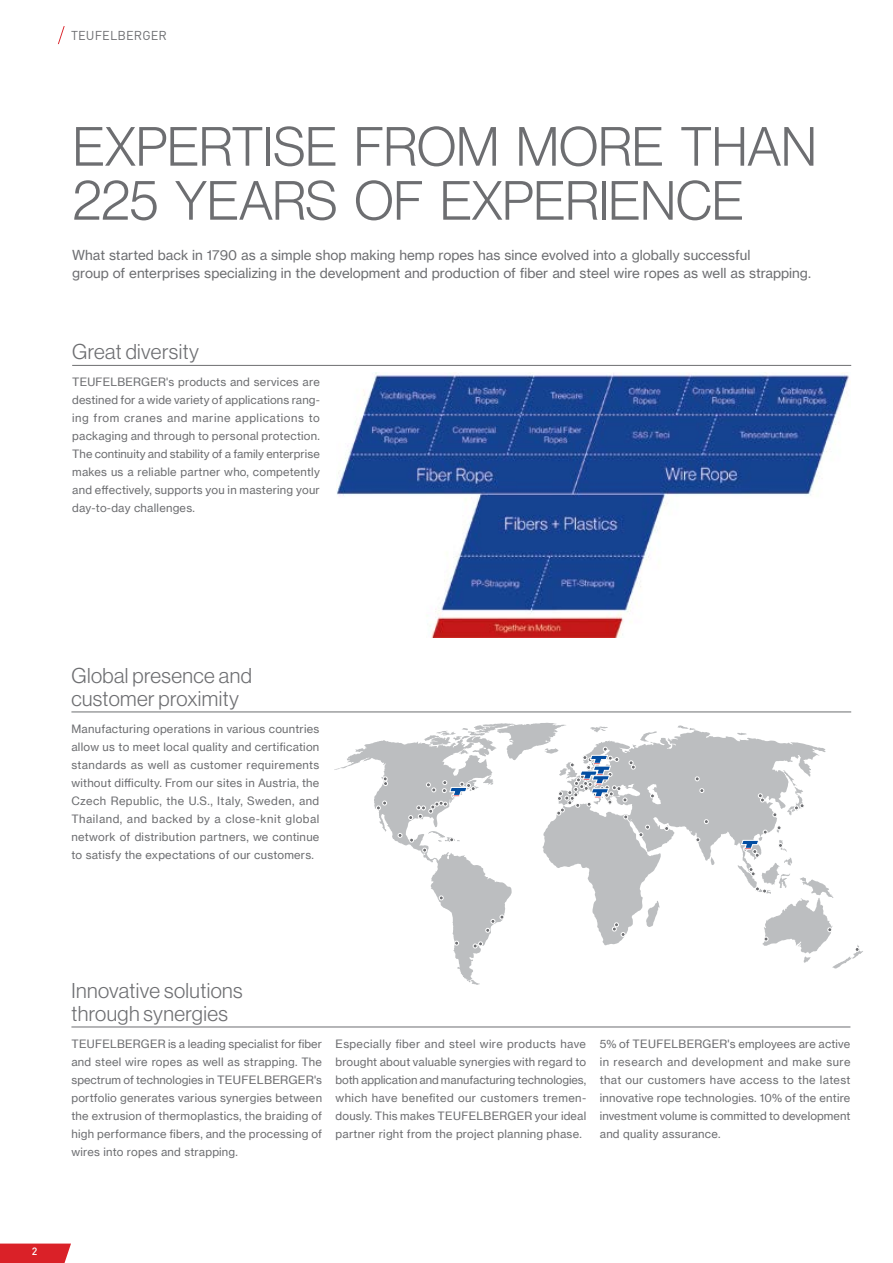
<style>
.page{position:relative;width:893px;height:1263px;background:#fff}
.page>*{position:absolute;margin:0;border:0;box-sizing:border-box;transform-origin:0 0}
.t1{font:54px/54px "N Haas Grotesk DS Pro 45 Lt";letter-spacing:-.01em;color:#6d6e71}
.t2{font:21px/22.5px "N Haas Grotesk DS Pro 45 Lt";letter-spacing:.02em;color:#6d6e71}
.t3{font:13.5px/18px "N Haas Grotesk TX Pro 55 Rg";color:#6d6e71}
.t4{font:12.75px "DIN Pro";letter-spacing:.01em;color:#6d6e71}
.t5{font:11.25px/18px "N Haas Grotesk TX Pro 55 Rg";letter-spacing:.02em;color:#6d6e71;text-align:justify}
.t6{font:500 10.5px "DIN Pro";color:#fff}
</style>
<div class="page">
<svg style="left:0;top:1243px;width:71px;height:20px"></svg>
<svg style="left:58px;top:26px;width:7px;height:19px"></svg>
<svg style="left:334px;top:723px;width:529px;height:262px"></svg>
<svg style="left:612px;top:922px;width:13px;height:15px"></svg>
<svg style="left:473px;top:942px;width:10px;height:6px"></svg>
<svg style="left:454px;top:941px;width:5px;height:4px"></svg>
<svg style="left:486px;top:915px;width:18px;height:17px"></svg>
<svg style="left:855px;top:947px;width:4px;height:5px"></svg>
<svg style="left:828px;top:927px;width:4px;height:5px"></svg>
<svg style="left:764px;top:937px;width:4px;height:4px"></svg>
<svg style="left:755px;top:887px;width:12px;height:6px"></svg>
<svg style="left:749px;top:867px;width:6px;height:9px"></svg>
<svg style="left:778px;top:843px;width:5px;height:5px"></svg>
<svg style="left:777px;top:826px;width:4px;height:4px"></svg>
<svg style="left:773px;top:812px;width:4px;height:5px"></svg>
<svg style="left:763px;top:830px;width:4px;height:4px"></svg>
<svg style="left:794px;top:803px;width:10px;height:7px"></svg>
<svg style="left:758px;top:793px;width:7px;height:9px"></svg>
<svg style="left:383px;top:777px;width:5px;height:9px"></svg>
<svg style="left:376px;top:801px;width:11px;height:9px"></svg>
<svg style="left:398px;top:833px;width:4px;height:4px"></svg>
<svg style="left:409px;top:838px;width:5px;height:4px"></svg>
<svg style="left:700px;top:788px;width:4px;height:5px"></svg>
<svg style="left:695px;top:777px;width:4px;height:4px"></svg>
<svg style="left:704px;top:819px;width:4px;height:5px"></svg>
<svg style="left:696px;top:838px;width:4px;height:4px"></svg>
<svg style="left:664px;top:826px;width:5px;height:5px"></svg>
<svg style="left:650px;top:794px;width:5px;height:4px"></svg>
<svg style="left:639px;top:825px;width:11px;height:12px"></svg>
<svg style="left:408px;top:780px;width:67px;height:40px"></svg>
<svg style="left:741px;top:840px;width:18px;height:17px"></svg>
<svg style="left:439px;top:896px;width:4px;height:4px"></svg>
<svg style="left:449px;top:837px;width:5px;height:5px"></svg>
<svg style="left:422px;top:848px;width:5px;height:4px"></svg>
<svg style="left:557px;top:747px;width:78px;height:72px"></svg>
<hr style="left:71px;top:712px;width:780px;height:1px;background:#6d6e71">
<hr style="left:71px;top:1027px;width:779px;height:1px;background:#6d6e71">
<hr style="left:72px;top:365px;width:779px;height:1px;background:#6d6e71">
<img style="left:336px;top:373px;width:513px;height:264px">
<p class="t4" style="left:71px;top:25px;width:97px">TEUFELBERGER</p>
<h1 class="t1" style="left:73px;top:120px;width:746px">EXPERTISE FROM MORE THAN<br>225 YEARS OF EXPERIENCE</h1>
<p class="t3" style="left:72px;top:246px;width:740px">What started back in 1790 as a simple shop making hemp ropes has since evolved into a globally successful<br>group of enterprises specializing in the development and production of fiber and steel wire ropes as well as strapping.</p>
<h2 class="t2" style="left:72px;top:341px;width:128px">Great diversity</h2>
<p class="t5" style="left:72px;top:373px;width:249px">TEUFELBERGER's products and services are destined for a wide variety of applications rang&shy;ing from cranes and marine applications to packaging and through to personal protection.<br>The continuity and stability of a family enterprise makes us a reliable partner who, competently and effectively, supports you in mastering your day-to-day challenges.</p>
<h2 class="t2" style="left:71px;top:665px;width:182px">Global presence and customer proximity</h2>
<p class="t5" style="left:71px;top:720px;width:250px">Manufacturing operations in various countries allow us to meet local quality and certification standards as well as customer requirements without difficulty. From our sites in Austria, the Czech Republic, the U.S., Italy, Sweden, and Thailand, and backed by a close-knit global network of distribution partners, we continue to satisfy the expectations of our customers.</p>
<h2 class="t2" style="left:71px;top:980px;width:173px">Innovative solutions through synergies</h2>
<p class="t5" style="left:71px;top:1035px;width:252px">TEUFELBERGER is a leading specialist for fiber and steel wire ropes as well as strapping. The spectrum of technologies in TEUFELBERGER's portfolio generates various synergies between the extrusion of thermoplastics, the braiding of high performance fibers, and the processing of wires into ropes and strapping.</p>
<p class="t5" style="left:336px;top:1035px;width:252px">Especially fiber and steel wire products have brought about valuable synergies with regard to both application and manufacturing technologies, which have benefited our customers tremen&shy;dously. This makes TEUFELBERGER your ideal partner right from the project planning phase.</p>
<p class="t5" style="left:600px;top:1035px;width:252px">5% of TEUFELBERGER's employees are active in research and development and make sure that our customers have access to the latest innovative rope technologies. 10% of the entire investment volume is committed to development and quality assurance.</p>
<p class="t6" style="left:32px;top:1242px;width:7px">2</p>
</div>
